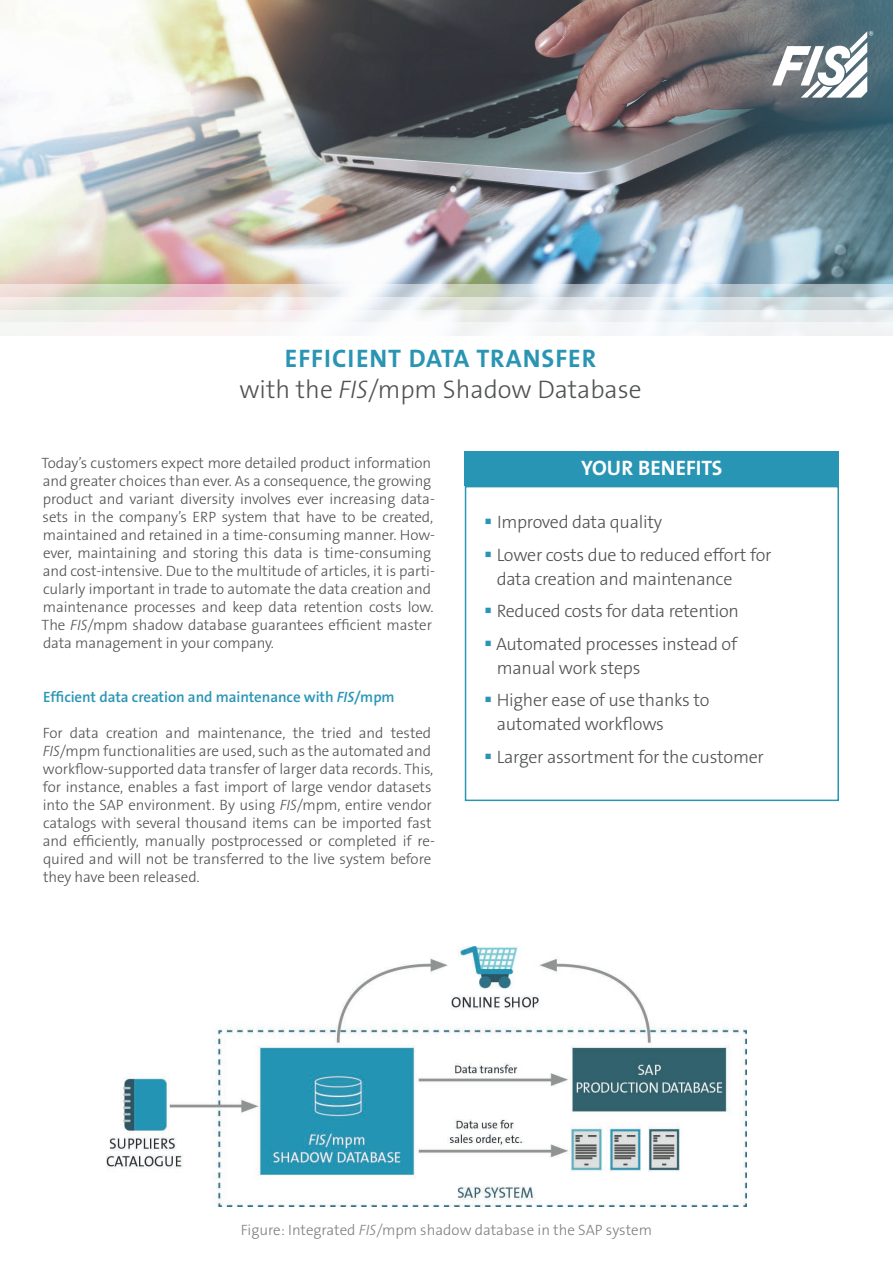
<style>
.page{position:relative;width:893px;height:1263px;background:#fff}
.page>*{position:absolute;margin:0;border:0;box-sizing:border-box;transform-origin:0 0}
.t1{font:300 25.5px "The Sans B3";color:#4f5152}
.t2{font:700 25.5px "The Sans B7";letter-spacing:.04em;color:#2995b3}
.t3{font:700 21px "The Sans B7";color:#fff}
.t4{font:300 18px/32.5px "The Sans B3";letter-spacing:-.015em;color:#4f5152}
.t5{font:300 15px/18px "The Sans B3";letter-spacing:-.005em;color:#4f5152}
.t6{font:300 15px "The Sans B3";color:#7d7f7f}
.t7{font:600 15px "The Sans B6";letter-spacing:-.005em;color:#2995b4}
.s1{font-style:italic}
</style>
<div class="page">
<img style="left:0;top:0;width:893px;height:285px">
<div style="left:465px;top:452px;width:374px;height:34px;background:#2995b4"></div>
<div style="left:465px;top:486px;width:374px;height:315px;border:2px solid #2995b4"></div>
<svg style="left:0;top:285px;width:893px;height:12px;background:#d3d6d4"></svg>
<svg style="left:0;top:297px;width:893px;height:13px;background:#e4e6e6"></svg>
<div style="left:0;top:310px;width:893px;height:116px;background:linear-gradient(to right,#f9f4f1,#ebf1f4)"></div>
<div style="left:0;top:323px;width:893px;height:103px;background:#fff"></div>
<svg style="left:772px;top:31px;width:101px;height:67px"></svg>
<img style="left:106px;top:947px;width:640px;height:259px">
<h1 class="t2" style="left:285px;top:345px;width:313px">EFFICIENT DATA TRANSFER</h1>
<h1 class="t1" style="left:239px;top:375px;width:404px">with the <span class="s1">FIS</span>/mpm Shadow Database</h1>
<p class="t5" style="left:42px;top:454px;width:395px">Today’s customers expect more detailed product information and greater choices than ever. As a consequence, the growing product and variant diversity involves ever increasing data&shy;sets in the company’s ERP system that have to be created, maintained and retained in a time-consuming manner. How&shy;ever, maintaining and storing this data is time-consuming and cost-intensive. Due to the multitude of articles, it is parti&shy;cularly important in trade to automate the data creation and maintenance processes and keep data retention costs low.<br>The <span class="s1">FIS</span>/mpm shadow database guarantees efficient master data management in your company.</p>
<p class="t7" style="left:43px;top:689px;width:353px">Efficient data creation and maintenance with <span class="s1">FIS</span>/mpm</p>
<p class="t5" style="left:43px;top:724px;width:394px">For data creation and maintenance, the tried and tested <span class="s1">FIS</span>/mpm functionalities are used, such as the automated and workflow-supported data transfer of larger data records. This, for instance, enables a fast import of large vendor datasets into the SAP environment. By using <span class="s1">FIS</span>/mpm, entire vendor catalogs with several thousand items can be imported fast and efficiently, manually postprocessed or completed if re&shy;quired and will not be transferred to the live system before they have been released.</p>
<h2 class="t3" style="left:581px;top:457px;width:143px">YOUR BENEFITS</h2>
<p class="t4" style="left:497px;top:506px;width:276px">Improved data quality<br>Lower costs due to reduced effort for</p>
<p class="t4" style="left:496px;top:563px;width:244px">data creation and maintenance<br>Reduced costs for data retention<br>Automated processes instead of</p>
<p class="t4" style="left:497px;top:652px;width:214px">manual work steps<br>Higher ease of use thanks to</p>
<p class="t4" style="left:497px;top:708px;width:269px">automated workflows<br>Larger assortment for the customer</p>
<p class="t6" style="left:241px;top:1222px;width:413px">Figure: Integrated <span class="s1">FIS</span>/mpm shadow database in the SAP system</p>
</div>
